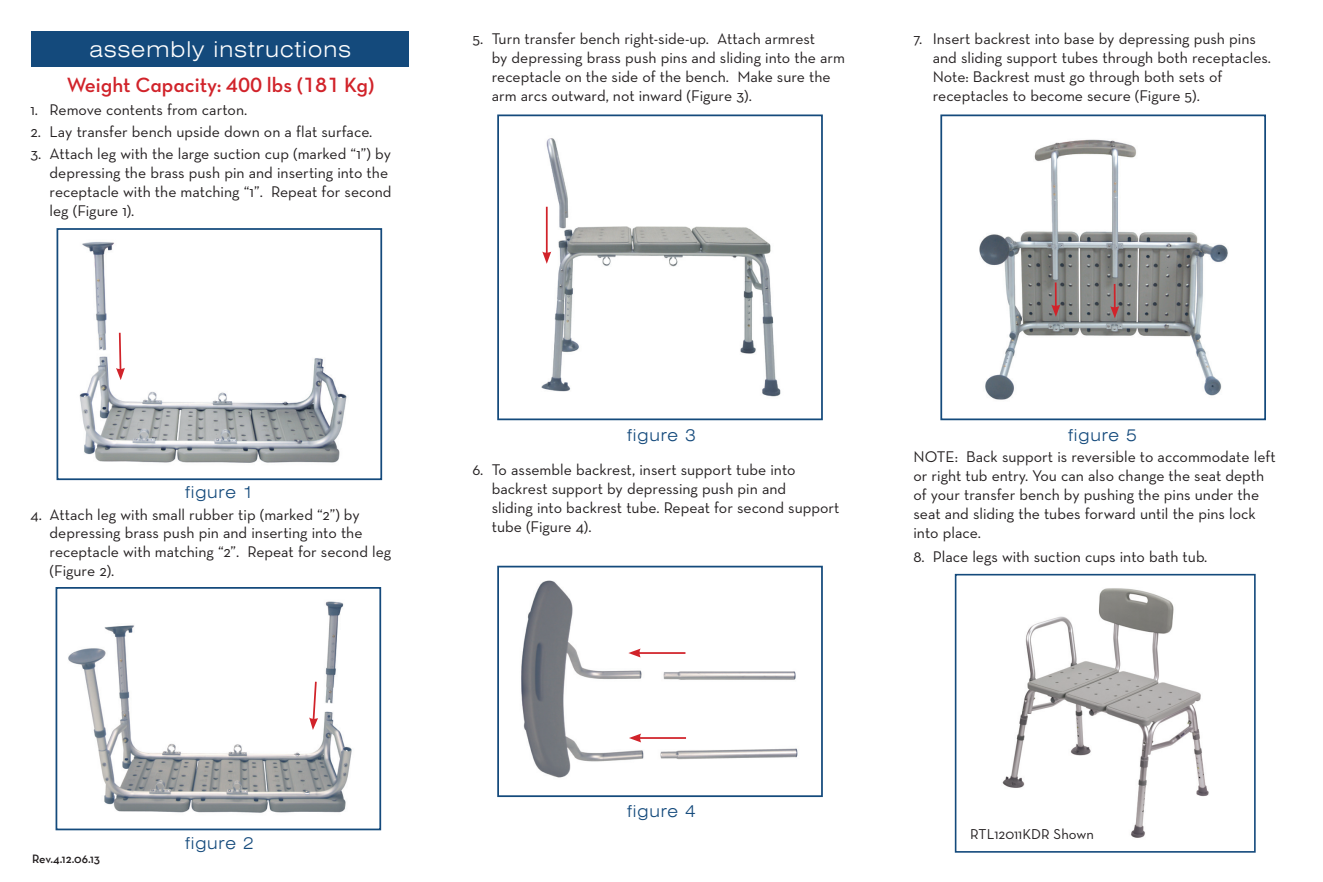
<style>
.page{position:relative;width:1323px;height:882px;background:#fff}
.page>*{position:absolute;margin:0;border:0;box-sizing:border-box;transform-origin:0 0}
.t1{font:300 expanded 21.88px "Swiss 721 BT";letter-spacing:.05em;color:#fff}
.t2{font:21px "Neutra Text TFPS Demi Alt";color:#d1232a}
.t3{font:300 expanded 16.45px "Swiss 721 BT";letter-spacing:.05em;color:#144a7c}
.t4{font:15.75px/18.9px "Neutraface Text";color:#231f20}
.t5{font:14.53px "Neutraface Text";color:#231f20}
.Copy_of_Normal{font:12.25px "Neutraface Text TT Demi Alt";color:#231f20}
</style>
<div class="page">
<div style="left:955px;top:574px;width:301px;height:279px;border:2px solid #144a7c"></div>
<img style="left:988px;top:576px;width:235px;height:262px">
<div style="left:31px;top:32px;width:378px;height:35px;background:#144a7c"></div>
<img style="left:79px;top:242px;width:268px;height:221px">
<div style="left:57px;top:228px;width:325px;height:252px;border:2px solid #144a7c"></div>
<svg style="left:116px;top:331px;width:9px;height:49px"></svg>
<img style="left:68px;top:601px;width:284px;height:212px">
<div style="left:56px;top:587px;width:325px;height:243px;border:2px solid #144a7c"></div>
<svg style="left:309px;top:680px;width:9px;height:50px"></svg>
<img style="left:521px;top:580px;width:277px;height:198px">
<div style="left:497px;top:566px;width:326px;height:231px;border:2px solid #144a7c"></div>
<hr style="left:638px;top:652px;width:47px;height:2px;background:#d1232a">
<svg style="left:628px;top:649px;width:13px;height:8px"></svg>
<hr style="left:639px;top:737px;width:47px;height:2px;background:#d1232a">
<svg style="left:629px;top:734px;width:12px;height:8px"></svg>
<img style="left:979px;top:139px;width:249px;height:261px">
<div style="left:940px;top:115px;width:326px;height:305px;border:2px solid #144a7c"></div>
<hr style="left:1055px;top:282px;width:2px;height:25px;background:#d1232a">
<svg style="left:1051px;top:305px;width:9px;height:12px"></svg>
<hr style="left:1114px;top:284px;width:2px;height:25px;background:#d1232a">
<svg style="left:1110px;top:306px;width:9px;height:12px"></svg>
<img style="left:541px;top:138px;width:240px;height:259px">
<div style="left:497px;top:115px;width:326px;height:305px;border:2px solid #144a7c"></div>
<hr style="left:546px;top:207px;width:2px;height:47px;background:#d1232a">
<svg style="left:542px;top:252px;width:9px;height:12px"></svg>
<p class="t1" style="left:89px;top:37px;width:263px">assembly instructions</p>
<p class="t2" style="left:67px;top:72px;width:309px">Weight Capacity: 400 lbs (181 Kg)</p>
<p class="t4" style="left:30px;top:100px;width:218px">1. Remove contents from carton.</p>
<p class="t4" style="left:30px;top:122px;width:344px">2. Lay transfer bench upside down on a flat surface.</p>
<p class="t4" style="left:50px;top:144px;width:343px;text-indent:-19px">3. Attach leg with the large suction cup (marked “1”) by depressing the brass push pin and inserting into the receptacle with the matching “1”. Repeat for second leg (Figure 1).</p>
<p class="t4" style="left:492px;top:29px;width:355px;text-indent:-19px">5. Turn transfer bench right-side-up. Attach armrest<br>by depressing brass push pins and sliding into the arm receptacle on the side of the bench. Make sure the arm arcs outward, not inward (Figure 3).</p>
<p class="t4" style="left:933px;top:29px;width:340px;text-indent:-19px">7. Insert backrest into base by depressing push pins and sliding support tubes through both receptacles.<br>Note: Backrest must go through both sets of receptacles to become secure (Figure 5).</p>
<p class="t3" style="left:185px;top:483px;width:70px">figure 1</p>
<p class="t4" style="left:50px;top:504px;width:343px;text-indent:-19px">4. Attach leg with small rubber tip (marked “2”) by depressing brass push pin and inserting into the receptacle with matching “2”. Repeat for second leg (Figure 2).</p>
<p class="t3" style="left:627px;top:425px;width:70px">figure 3</p>
<p class="t4" style="left:492px;top:460px;width:349px;text-indent:-19px">6. To assemble backrest, insert support tube into backrest support by depressing push pin and<br>sliding into backrest tube. Repeat for second support tube (Figure 4).</p>
<p class="t3" style="left:1068px;top:425px;width:70px">figure 5</p>
<p class="t4" style="left:914px;top:447px;width:364px">NOTE: Back support is reversible to accommodate left or right tub entry. You can also change the seat depth of your transfer bench by pushing the pins under the seat and sliding the tubes forward until the pins lock into place.</p>
<p class="t4" style="left:914px;top:547px;width:295px">8. Place legs with suction cups into bath tub.</p>
<p class="Copy_of_Normal" style="left:32px;top:851px;width:69px">Rev.4.12.06.13</p>
<p class="t3" style="left:185px;top:834px;width:70px">figure 2</p>
<p class="t3" style="left:627px;top:801px;width:70px">figure 4</p>
<p class="t5" style="left:970px;top:825px;width:125px">RTL12011KDR Shown</p>
</div>
